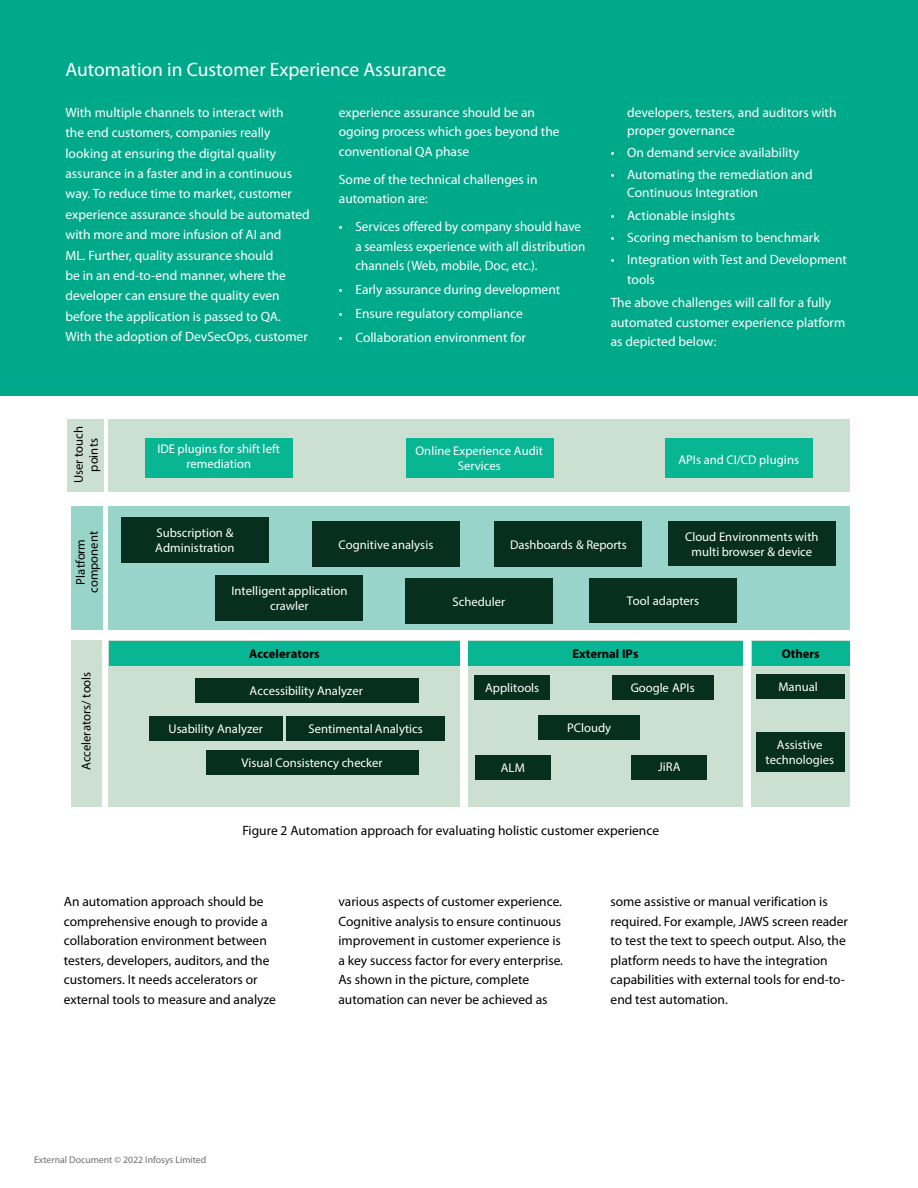
<style>
.page{position:relative;width:918px;height:1188px;background:#fff}
.page>*{position:absolute;margin:0;border:0;box-sizing:border-box;transform-origin:0 0}
.t1{font:19.5px "Myriad Pro";color:#fff}
.t2{font:13.5px/20.4px "Myriad Pro";color:#fff}
.t3{font:13.5px/19.5px "Myriad Pro";color:#000}
.t4{font:12.6px/15.1px "Myriad Pro";color:#fff;text-align:center}
.t5{font:12.6px/15.1px "Myriad Pro";letter-spacing:-.005em;color:#000;text-align:center}
.t6{font:700 12.6px "Myriad Pro";color:#000}
.t7{font:9.75px "Myriad Pro";color:#6d6e71}
</style>
<div class="page">
<div style="left:0;top:0;width:918px;height:395px;background:#00a98a"></div>
<div style="left:108px;top:640px;width:352px;height:166px;background:#cce0d2"></div>
<div style="left:71px;top:640px;width:31px;height:166px;background:#cce0d2"></div>
<div style="left:108px;top:419px;width:741px;height:72px;background:#cce0d2"></div>
<div style="left:67px;top:419px;width:37px;height:72px;background:#cce0d2"></div>
<div style="left:108px;top:507px;width:741px;height:123px;background:#98d4c9"></div>
<div style="left:71px;top:507px;width:32px;height:123px;background:#98d4c9"></div>
<div style="left:145px;top:438px;width:148px;height:40px;background:#08b694"></div>
<div style="left:406px;top:438px;width:147px;height:40px;background:#08b694"></div>
<div style="left:665px;top:438px;width:148px;height:40px;background:#08b694"></div>
<div style="left:469px;top:640px;width:274px;height:166px;background:#cce0d2"></div>
<div style="left:195px;top:678px;width:223px;height:24px;background:#062f1e"></div>
<div style="left:287px;top:716px;width:158px;height:25px;background:#062f1e"></div>
<div style="left:206px;top:751px;width:212px;height:24px;background:#062f1e"></div>
<div style="left:612px;top:675px;width:102px;height:24px;background:#062f1e"></div>
<div style="left:216px;top:575px;width:147px;height:46px;background:#062f1e"></div>
<div style="left:313px;top:521px;width:147px;height:46px;background:#062f1e"></div>
<div style="left:495px;top:521px;width:147px;height:46px;background:#062f1e"></div>
<div style="left:668px;top:521px;width:168px;height:45px;background:#062f1e"></div>
<div style="left:539px;top:715px;width:101px;height:25px;background:#062f1e"></div>
<div style="left:474px;top:675px;width:76px;height:25px;background:#062f1e"></div>
<div style="left:475px;top:755px;width:76px;height:25px;background:#062f1e"></div>
<div style="left:632px;top:755px;width:75px;height:25px;background:#062f1e"></div>
<div style="left:121px;top:518px;width:147px;height:45px;background:#062f1e"></div>
<div style="left:405px;top:578px;width:148px;height:46px;background:#062f1e"></div>
<div style="left:589px;top:578px;width:147px;height:45px;background:#062f1e"></div>
<div style="left:469px;top:641px;width:274px;height:25px;background:#08b694"></div>
<div style="left:109px;top:641px;width:351px;height:25px;background:#08b694"></div>
<div style="left:149px;top:717px;width:134px;height:24px;background:#062f1e"></div>
<div style="left:751px;top:640px;width:98px;height:167px;background:#cce0d2"></div>
<div style="left:752px;top:641px;width:97px;height:25px;background:#08b694"></div>
<div style="left:756px;top:675px;width:88px;height:24px;background:#062f1e"></div>
<div style="left:756px;top:733px;width:88px;height:39px;background:#062f1e"></div>
<h1 class="t1" style="left:65px;top:58px;width:382px">Automation in Customer Experience Assurance</h1>
<p class="t2" style="left:65px;top:102px;width:246px">With multiple channels to interact with<br>the end customers, companies really looking at ensuring the digital quality assurance in a faster and in a continuous way. To reduce time to market, customer experience assurance should be automated with more and more infusion of AI and<br>ML. Further, quality assurance should<br>be in an end-to-end manner, where the developer can ensure the quality even before the application is passed to QA.<br>With the adoption of DevSecOps, customer</p>
<p class="t2" style="left:339px;top:102px;width:222px;line-height:19.5px">experience assurance should be an ogoing process which goes beyond the conventional QA phase</p>
<p class="t2" style="left:339px;top:169px;width:200px;line-height:19.5px">Some of the technical challenges in automation are:</p>
<p class="t2" style="left:355px;top:217px;width:232px;line-height:19.5px;text-indent:-16px">• Services offered by company should have a seamless experience with all distribution channels (Web, mobile, Doc, etc.).</p>
<p class="t2" style="left:339px;top:279px;width:223px">• Early assurance during development</p>
<p class="t2" style="left:339px;top:303px;width:186px">• Ensure regulatory compliance</p>
<p class="t2" style="left:339px;top:327px;width:189px">• Collaboration environment for</p>
<p class="t2" style="left:627px;top:103px;width:211px;line-height:18px">developers, testers, and auditors with proper governance</p>
<p class="t2" style="left:611px;top:142px;width:190px">• On demand service availability</p>
<p class="t2" style="left:627px;top:166px;width:187px;line-height:18px;text-indent:-16px">• Automating the remediation and<br>Continuous Integration</p>
<p class="t2" style="left:611px;top:205px;width:126px">• Actionable insights</p>
<p class="t2" style="left:611px;top:227px;width:211px">• Scoring mechanism to benchmark</p>
<p class="t2" style="left:627px;top:250px;width:221px;line-height:19.5px;text-indent:-16px">• Integration with Test and Development tools</p>
<p class="t2" style="left:611px;top:293px;width:236px;line-height:19.5px">The above challenges will call for a fully automated customer experience platform as depicted below:</p>
<p class="t5" style="left:71px;top:483px;width:59px;rotate:-90deg">User touch points</p>
<p class="t5" style="left:74px;top:593px;width:63px;line-height:13px;rotate:-90deg">Platform component</p>
<p class="t5" style="left:78px;top:770px;width:100px;rotate:-90deg">Accelerators/ tools</p>
<p class="t4" style="left:157px;top:441px;width:124px">IDE plugins for shift left remediation</p>
<p class="t4" style="left:415px;top:443px;width:129px">Online Experience Audit<br>Services</p>
<p class="t4" style="left:678px;top:452px;width:122px">APIs and CI/CD plugins</p>
<p class="t4" style="left:155px;top:525px;width:81px;text-align:left">Subscription &amp;<br>Administration</p>
<p class="t4" style="left:339px;top:537px;width:96px">Cognitive analysis</p>
<p class="t4" style="left:510px;top:537px;width:118px">Dashboards &amp; Reports</p>
<p class="t4" style="left:685px;top:529px;width:135px">Cloud Environments with multi browser &amp; device</p>
<p class="t4" style="left:231px;top:583px;width:118px">Intelligent application crawler</p>
<p class="t4" style="left:452px;top:594px;width:54px">Scheduler</p>
<p class="t4" style="left:627px;top:593px;width:74px">Tool adapters</p>
<p class="t6" style="left:249px;top:645px;width:72px">Accelerators</p>
<p class="t6" style="left:572px;top:645px;width:68px">External IPs</p>
<p class="t4" style="left:250px;top:683px;width:115px">Accessibility Analyzer</p>
<p class="t4" style="left:308px;top:721px;width:116px">Sentimental Analytics</p>
<p class="t4" style="left:242px;top:755px;width:143px">Visual Consistency checker</p>
<p class="t4" style="left:169px;top:721px;width:96px">Usability Analyzer</p>
<p class="t4" style="left:485px;top:680px;width:56px">Applitools</p>
<p class="t4" style="left:567px;top:720px;width:46px">PCloudy</p>
<p class="t4" style="left:631px;top:680px;width:65px">Google APIs</p>
<p class="t4" style="left:501px;top:760px;width:26px">ALM</p>
<p class="t4" style="left:658px;top:760px;width:24px">JiRA</p>
<p class="t3" style="left:242px;top:821px;width:418px">Figure 2 Automation approach for evaluating holistic customer experience</p>
<p class="t6" style="left:782px;top:645px;width:40px">Others</p>
<p class="t4" style="left:778px;top:679px;width:41px">Manual</p>
<p class="t4" style="left:766px;top:737px;width:70px">Assistive technologies</p>
<p class="t3" style="left:64px;top:892px;width:214px">An automation approach should be comprehensive enough to provide a collaboration environment between testers, developers, auditors, and the customers. It needs accelerators or external tools to measure and analyze</p>
<p class="t3" style="left:338px;top:892px;width:226px">various aspects of customer experience.<br>Cognitive analysis to ensure continuous improvement in customer experience is a key success factor for every enterprise.<br>As shown in the picture, complete automation can never be achieved as</p>
<p class="t3" style="left:611px;top:892px;width:239px">some assistive or manual verification is required. For example, JAWS screen reader to test the text to speech output. Also, the platform needs to have the integration capabilities with external tools for end-to&shy;end test automation.</p>
<p class="t7" style="left:34px;top:1154px;width:174px">External Document © 2022 Infosys Limited</p>
</div>
